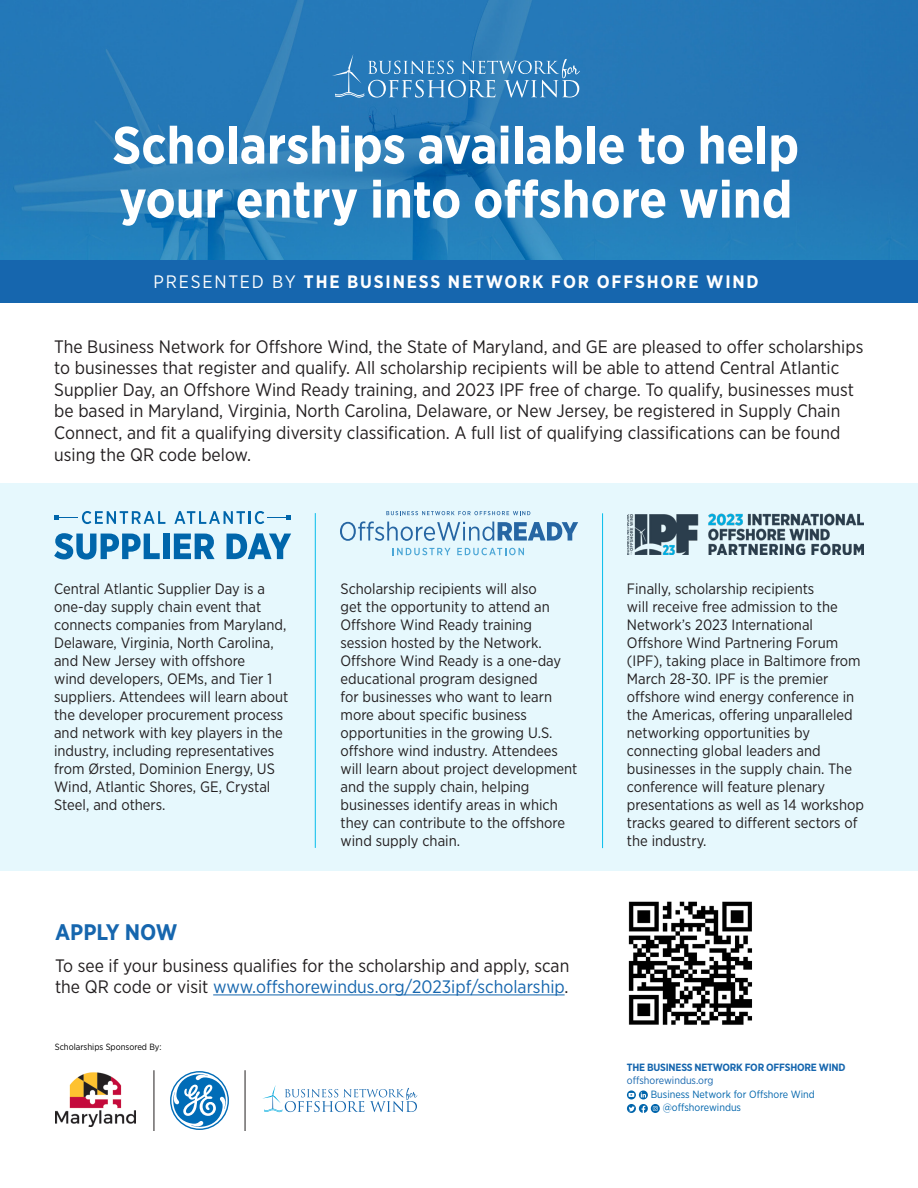
<style>
.page{position:relative;width:918px;height:1188px;background:#fff}
.page>*{position:absolute;margin:0;border:0;box-sizing:border-box;transform-origin:0 0}
.t1{font:700 52.5px/54px "Gotham Narrow";color:#fff}
.DirectConnect_Text{font:700 22.5px "Gotham Narrow";color:#1666ae}
.DirectConnect_Text-2{font:18px/21.6px "Gotham Narrow";color:#231f20}
.t2{font:700 18px "Gotham Narrow";letter-spacing:.1em;color:#fff}
.DirectConnect_Text-3{font:15px/18px "Gotham Narrow";color:#231f20}
.Infographic-header{font:10.5px "Gotham Narrow";color:#0065ac}
.Infographic-header-2{font:700 10.5px "Gotham Narrow";letter-spacing:-.02em;color:#1666ae}
.Infographic-header-3{font:10.5px "Gotham Narrow";color:#1666ae}
.Body_copy{font:9px "Gotham Narrow";color:#000}
.s1{font-weight:400}
.s2{color:#1666ae}
</style>
<div class="page">
<div style="left:0;top:483px;width:918px;height:388px;background:#e6f8fd"></div>
<img style="left:0;top:0;width:918px;height:260px">
<hr style="left:213px;top:994px;width:352px;height:1px;background:#1666ae">
<div style="left:0;top:260px;width:918px;height:42px;background:#1666ae"></div>
<svg style="left:651px;top:1104px;width:9px;height:9px"></svg>
<svg style="left:627px;top:1090px;width:31px;height:23px"></svg>
<svg style="left:262px;top:1085px;width:155px;height:27px"></svg>
<hr style="left:154px;top:1070px;width:1px;height:61px;background:#231f20">
<svg style="left:170px;top:1071px;width:59px;height:59px"></svg>
<hr style="left:245px;top:1070px;width:1px;height:61px;background:#231f20">
<img style="left:56px;top:1072px;width:79px;height:55px">
<svg style="left:54px;top:533px;width:106px;height:27px"></svg>
<div style="left:163px;top:534px;width:6px;height:25px;background:#0066ab"></div>
<svg style="left:174px;top:534px;width:41px;height:25px"></svg>
<svg style="left:227px;top:533px;width:64px;height:26px"></svg>
<svg style="left:55px;top:511px;width:110px;height:13px"></svg>
<svg style="left:174px;top:511px;width:117px;height:13px"></svg>
<img style="left:627px;top:513px;width:237px;height:42px">
<svg style="left:340px;top:521px;width:238px;height:20px"></svg>
<svg style="left:386px;top:511px;width:144px;height:4px"></svg>
<svg style="left:393px;top:548px;width:58px;height:7px"></svg>
<svg style="left:457px;top:548px;width:67px;height:7px"></svg>
<hr style="left:315px;top:513px;width:1px;height:335px;background:#05bdeb">
<hr style="left:602px;top:513px;width:1px;height:335px;background:#05bdeb">
<img style="left:628px;top:901px;width:124px;height:124px">
<svg style="left:332px;top:54px;width:248px;height:44px;background:#468dc2"></svg>
<p class="t1" style="left:112px;top:118px;width:688px">Scholarships available to help your entry into offshore wind</p>
<p class="t2" style="left:154px;top:271px;width:607px"><span class="s1">PRESENTED BY</span> THE BUSINESS NETWORK FOR OFFSHORE WIND</p>
<p class="DirectConnect_Text-2" style="left:54px;top:335px;width:811px">The Business Network for Offshore Wind, the State of Maryland, and GE are pleased to offer scholarships to businesses that register and qualify. All scholarship recipients will be able to attend Central Atlantic Supplier Day, an Offshore Wind Ready training, and 2023 IPF free of charge. To qualify, businesses must be based in Maryland, Virginia, North Carolina, Delaware, or New Jersey, be registered in Supply Chain Connect, and fit a qualifying diversity classification. A full list of qualifying classifications can be found using the QR code below.</p>
<p class="DirectConnect_Text-3" style="left:54px;top:580px;width:236px">Central Atlantic Supplier Day is a one-day supply chain event that connects companies from Maryland, Delaware, Virginia, North Carolina, and New Jersey with offshore<br>wind developers, OEMs, and Tier 1 suppliers. Attendees will learn about the developer procurement process and network with key players in the industry, including representatives from Ørsted, Dominion Energy, US Wind, Atlantic Shores, GE, Crystal Steel, and others.</p>
<p class="DirectConnect_Text-3" style="left:341px;top:580px;width:238px">Scholarship recipients will also<br>get the opportunity to attend an<br>Offshore Wind Ready training session hosted by the Network.<br>Offshore Wind Ready is a one-day educational program designed<br>for businesses who want to learn more about specific business opportunities in the growing U.S. offshore wind industry. Attendees will learn about project development and the supply chain, helping businesses identify areas in which they can contribute to the offshore wind supply chain.</p>
<p class="DirectConnect_Text-3" style="left:627px;top:580px;width:239px">Finally, scholarship recipients<br>will receive free admission to the<br>Network’s 2023 International<br>Offshore Wind Partnering Forum (IPF), taking place in Baltimore from<br>March 28-30. IPF is the premier offshore wind energy conference in the Americas, offering unparalleled networking opportunities by connecting global leaders and businesses in the supply chain. The conference will feature plenary presentations as well as 14 workshop tracks geared to different sectors of the industry.</p>
<p class="DirectConnect_Text" style="left:55px;top:918px;width:124px">APPLY NOW</p>
<p class="DirectConnect_Text-2" style="left:55px;top:954px;width:516px">To see if your business qualifies for the scholarship and apply, scan the QR code or visit <span class="s2">www.offshorewindus.org/2023ipf/scholarship</span>.</p>
<p class="Body_copy" style="left:55px;top:1041px;width:108px">Scholarships Sponsored By:</p>
<p class="Infographic-header-2" style="left:627px;top:1061px;width:220px">THE BUSINESS NETWORK FOR OFFSHORE WIND</p>
<p class="Infographic-header-3" style="left:627px;top:1074px;width:88px">offshorewindus.org</p>
<p class="Infographic-header" style="left:651px;top:1088px;width:166px">Business Network for Offshore Wind</p>
<p class="Infographic-header" style="left:663px;top:1101px;width:80px">@offshorewindus</p>
</div>
